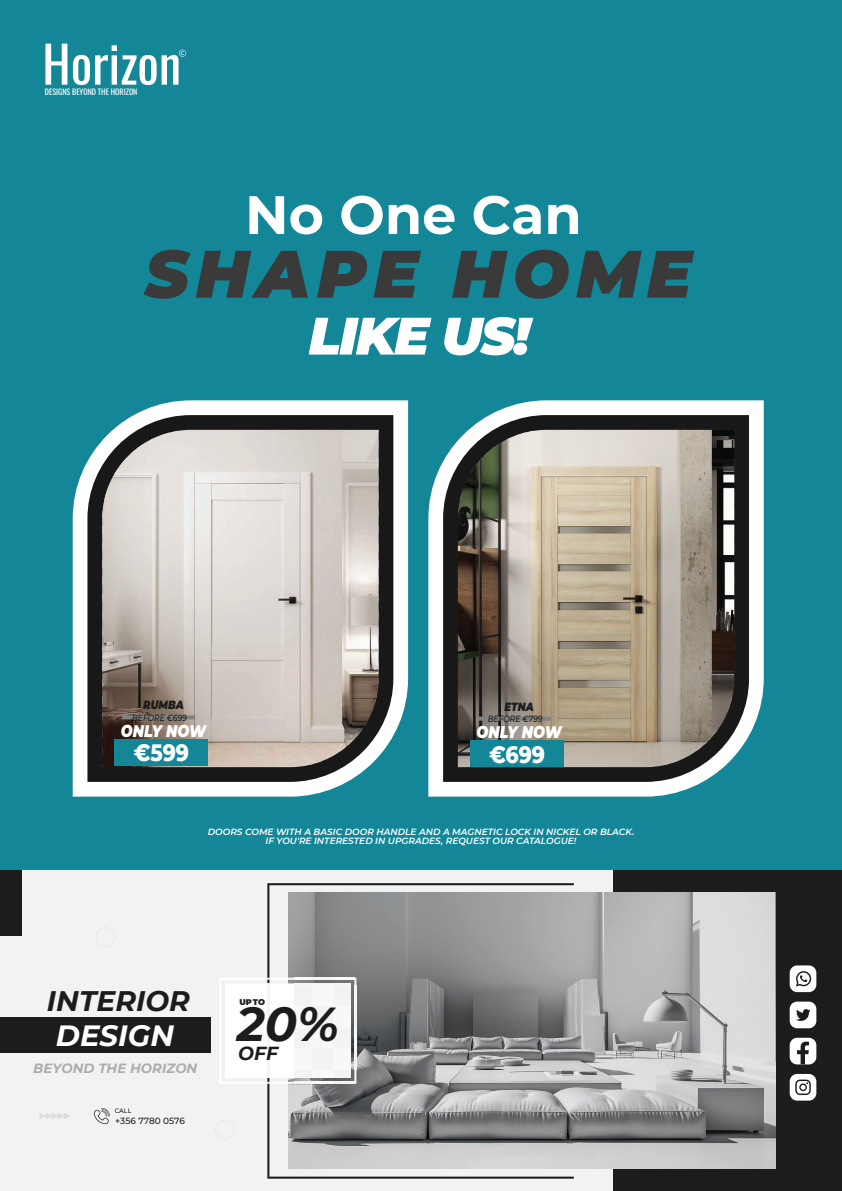
<style>
.page{position:relative;width:842px;height:1191px;background:#138698}
.page>*{position:absolute;margin:0;border:0;box-sizing:border-box;transform-origin:0 0}
.t1{font:italic 900 67px "Montserrat";letter-spacing:.1em;color:#393a39}
.t2{font:700 54px "Montserrat";color:#fff}
.t3{font:italic 900 52.6px "Montserrat";letter-spacing:-.035em;color:#fff}
.t4{font:italic 700 47.5px "Montserrat";color:#1c1c1c}
.t5{font:italic 700 29.3px "Montserrat";color:#fff}
.t6{font:italic 700 28.2px "Montserrat";color:#1c1c1c}
.t7{font:800 24.2px "Montserrat";color:#fff;scale:.84 1}
.t8{font:italic 700 18.8px "Montserrat";color:#1c1c1c}
.t9{font:italic 900 16.8px "Montserrat";color:#fff;scale:.84 1}
.t10{font:italic 700 13.3px "Montserrat";color:#aeadae}
.t11{font:italic 900 11.9px "Montserrat";color:#1c1c1c;scale:.84 1}
.t12{font:italic 600 9px/9px "Montserrat";color:#fff;text-align:center}
.t13{font:italic 500 9px "Montserrat";color:#1c1c1c;scale:.84 1}
.t14{font:500 8.9px "Montserrat";color:#1c1c1c}
.t15{font:900 8.2px "Montserrat";color:#1c1c1c}
.t16{font:8px "Oswald";color:#fff}
.t17{font:500 6.4px "Montserrat";color:#1c1c1c}
</style>
<div class="page">
<svg style="left:428px;top:400px;width:336px;height:396px;fill:#fff"></svg>
<svg style="left:443px;top:415px;width:306px;height:367px;background:#303a3c"></svg>
<img style="left:458px;top:430px;width:276px;height:337px">
<svg style="left:73px;top:400px;width:335px;height:396px;fill:#fff"></svg>
<svg style="left:87px;top:415px;width:306px;height:367px;background:#313b3d"></svg>
<img style="left:102px;top:430px;width:277px;height:337px">
<hr style="left:122px;top:715px;width:73px;height:4px;background:#818282">
<div style="left:115px;top:739px;width:93px;height:27px;background:#138698"></div>
<svg style="left:478px;top:716px;width:73px;height:4px"></svg>
<div style="left:470px;top:740px;width:94px;height:27px;background:#138698"></div>
<div style="left:0;top:870px;width:842px;height:321px;background:#f1f2f1"></div>
<svg style="left:267px;top:883px;width:307px;height:295px"></svg>
<div style="left:0;top:1017px;width:210px;height:36px;background:#1c1c1c"></div>
<div style="left:0;top:870px;width:22px;height:66px;background:#1c1c1c"></div>
<div style="left:614px;top:870px;width:228px;height:321px;background:#1c1c1c"></div>
<svg style="left:39px;top:1113px;width:31px;height:6px"></svg>
<img style="left:289px;top:893px;width:487px;height:275px">
<svg style="left:220px;top:977px;width:136px;height:106px"></svg>
<svg style="left:94px;top:1108px;width:16px;height:16px"></svg>
<svg style="left:45px;top:44px;width:22px;height:41px"></svg>
<svg style="left:73px;top:45px;width:113px;height:40px"></svg>
<img style="left:789px;top:965px;width:28px;height:136px">
<p class="t16" style="left:45px;top:85px;width:94px">DESIGNS BEYOND THE HORIZON</p>
<h2 class="t2" style="left:245px;top:176px;width:338px">No One Can</h2>
<h1 class="t1" style="left:145px;top:223px;width:548px">SHAPE HOME</h1>
<h3 class="t3" style="left:308px;top:296px;width:223px">LIKE US!</h3>
<h3 class="t11" style="left:143px;top:696px;width:50px">RUMBA</h3>
<p class="t13" style="left:132px;top:711px;width:66px">BEFORE €699</p>
<h3 class="t9" style="left:121px;top:718px;width:103px">ONLY NOW</h3>
<h3 class="t7" style="left:134px;top:735px;width:67px">€599</h3>
<h3 class="t11" style="left:504px;top:697px;width:36px">ETNA</h3>
<p class="t13" style="left:488px;top:712px;width:66px">BEFORE €799</p>
<h3 class="t9" style="left:476px;top:719px;width:103px">ONLY NOW</h3>
<h3 class="t7" style="left:489px;top:736px;width:68px">€699</h3>
<p class="t12" style="left:208px;top:826px;width:428px">DOORS COME WITH A BASIC DOOR HANDLE AND A MAGNETIC LOCK IN NICKEL OR BLACK.<br>IF YOU'RE INTERESTED IN UPGRADES, REQUEST OUR CATALOGUE!</p>
<h3 class="t6" style="left:47px;top:980px;width:145px">INTERIOR</h3>
<h3 class="t5" style="left:56px;top:1014px;width:120px">DESIGN</h3>
<h3 class="t10" style="left:33px;top:1058px;width:166px">BEYOND THE HORIZON</h3>
<p class="t17" style="left:115px;top:1106px;width:18px">CALL</p>
<p class="t14" style="left:115px;top:1114px;width:72px">+356 7780 0576</p>
<p class="t15" style="left:239px;top:996px;width:27px">UPTO</p>
<h3 class="t4" style="left:237px;top:990px;width:104px">20%</h3>
<h3 class="t8" style="left:238px;top:1039px;width:41px">OFF</h3>
</div>
